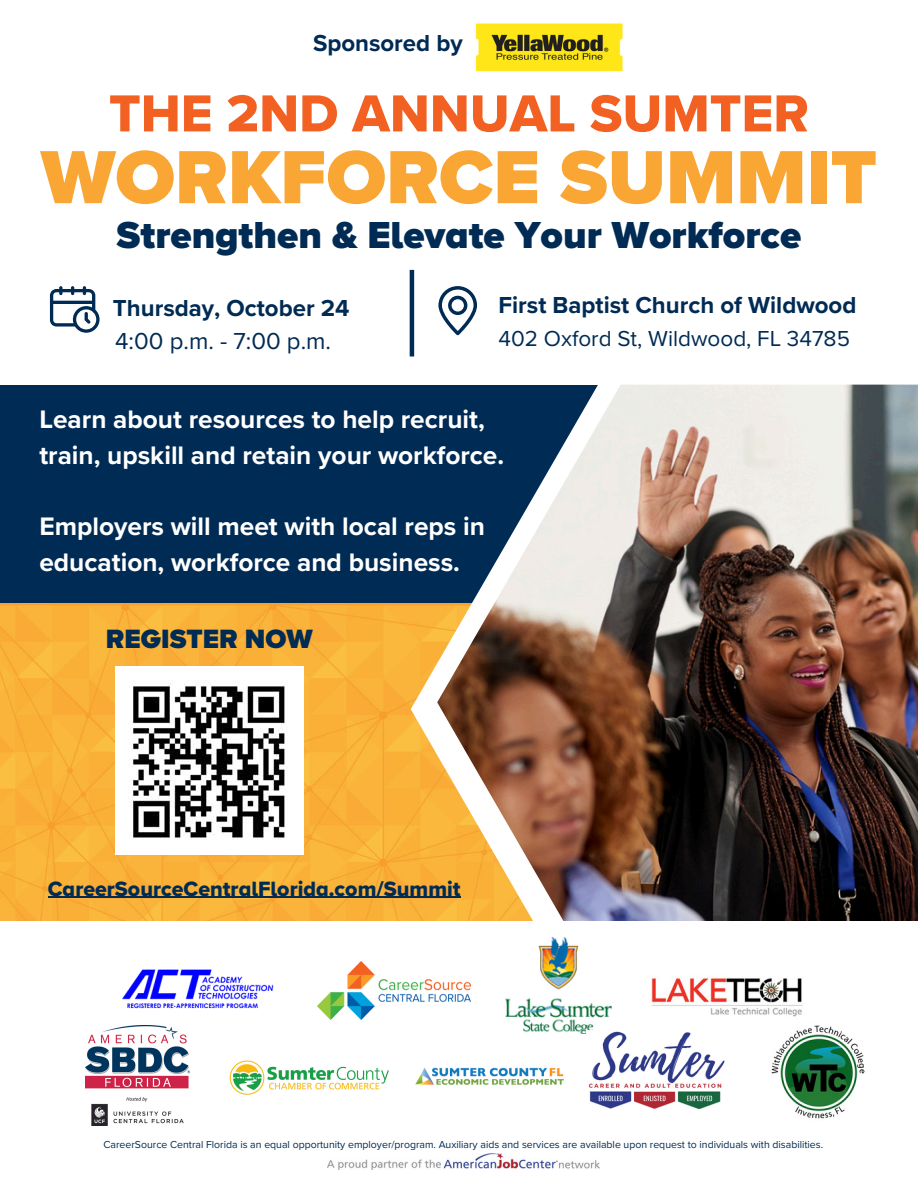
<style>
.page{position:relative;width:918px;height:1188px;background:#fff}
.page>*{position:absolute;margin:0;border:0;box-sizing:border-box;transform-origin:0 0}
.t1{font:900 78px "Proxima Nova A";color:#faa634}
.t2{font:54px "Proxima Nova A Extrabld";color:#f26122}
.t3{font:900 39px "Proxima Nova A";color:#002b54}
.t4{font:900 27.45px "Proxima Nova A";color:#002b54}
.t5{font:700 26.25px/36px "Proxima Nova";color:#fff}
.t6{font:700 24px "Proxima Nova";color:#002b54}
.t7{font:24px "Proxima Nova";color:#002b54}
.t8{font:22.5px "Proxima Nova";color:#002b54}
.t9{font:21.45px "Proxima Nova A Extrabld";color:#002b54}
.t10{font:10.5px "Proxima Nova";color:#002b54}
</style>
<div class="page">
<div style="left:0;top:385px;width:918px;height:265px;background:#002b54"></div>
<img style="left:0;top:604px;width:411px;height:317px">
<svg style="left:50px;top:286px;width:49px;height:47px"></svg>
<svg style="left:438px;top:286px;width:39px;height:39px"></svg>
<hr style="left:410px;top:270px;width:4px;height:86px;background:#002b54">
<svg style="left:411px;top:325px;width:507px;height:596px"></svg>
<img style="left:437px;top:385px;width:481px;height:536px">
<img style="left:328px;top:1153px;width:271px;height:16px">
<div style="left:115px;top:666px;width:188px;height:189px;background:#fff"></div>
<img style="left:505px;top:938px;width:106px;height:95px">
<img style="left:318px;top:962px;width:153px;height:57px">
<img style="left:229px;top:1060px;width:160px;height:34px">
<img style="left:586px;top:1031px;width:139px;height:79px">
<img style="left:651px;top:978px;width:152px;height:39px">
<img style="left:86px;top:1025px;width:103px;height:101px">
<img style="left:122px;top:969px;width:152px;height:40px">
<img style="left:771px;top:1025px;width:94px;height:94px">
<img style="left:415px;top:1067px;width:149px;height:18px">
<img style="left:128px;top:682px;width:159px;height:158px">
<hr style="left:48px;top:897px;width:413px;height:1px;background:#002b54">
<img style="left:475px;top:23px;width:148px;height:49px">
<p class="t6" style="left:313px;top:29px;width:151px">Sponsored by</p>
<p class="t2" style="left:109px;top:82px;width:702px">THE 2ND ANNUAL SUMTER</p>
<p class="t1" style="left:41px;top:131px;width:838px">WORKFORCE SUMMIT</p>
<p class="t3" style="left:117px;top:212px;width:686px">Strengthen &amp; Elevate Your Workforce</p>
<p class="t6" style="left:113px;top:294px;width:238px">Thursday, October 24</p>
<p class="t6" style="left:499px;top:291px;width:359px">First Baptist Church of Wildwood</p>
<p class="t8" style="left:499px;top:325px;width:353px">402 Oxford St, Wildwood, FL 34785</p>
<p class="t7" style="left:115px;top:327px;width:217px">4:00 p.m. - 7:00 p.m.</p>
<h2 class="t5" style="left:39px;top:402px;width:466px">Learn about resources to help recruit, train, upskill and retain your workforce.</h2>
<h1 class="t5" style="left:39px;top:509px;width:447px">Employers will meet with local reps in education, workforce and business.</h1>
<p class="t4" style="left:106px;top:623px;width:208px">REGISTER NOW</p>
<p class="t9" style="left:48px;top:876px;width:414px">CareerSourceCentralFlorida.com/Summit</p>
<p class="t10" style="left:104px;top:1138px;width:721px">CareerSource Central Florida is an equal opportunity employer/program. Auxiliary aids and services are available upon request to individuals with disabilities.</p>
</div>
